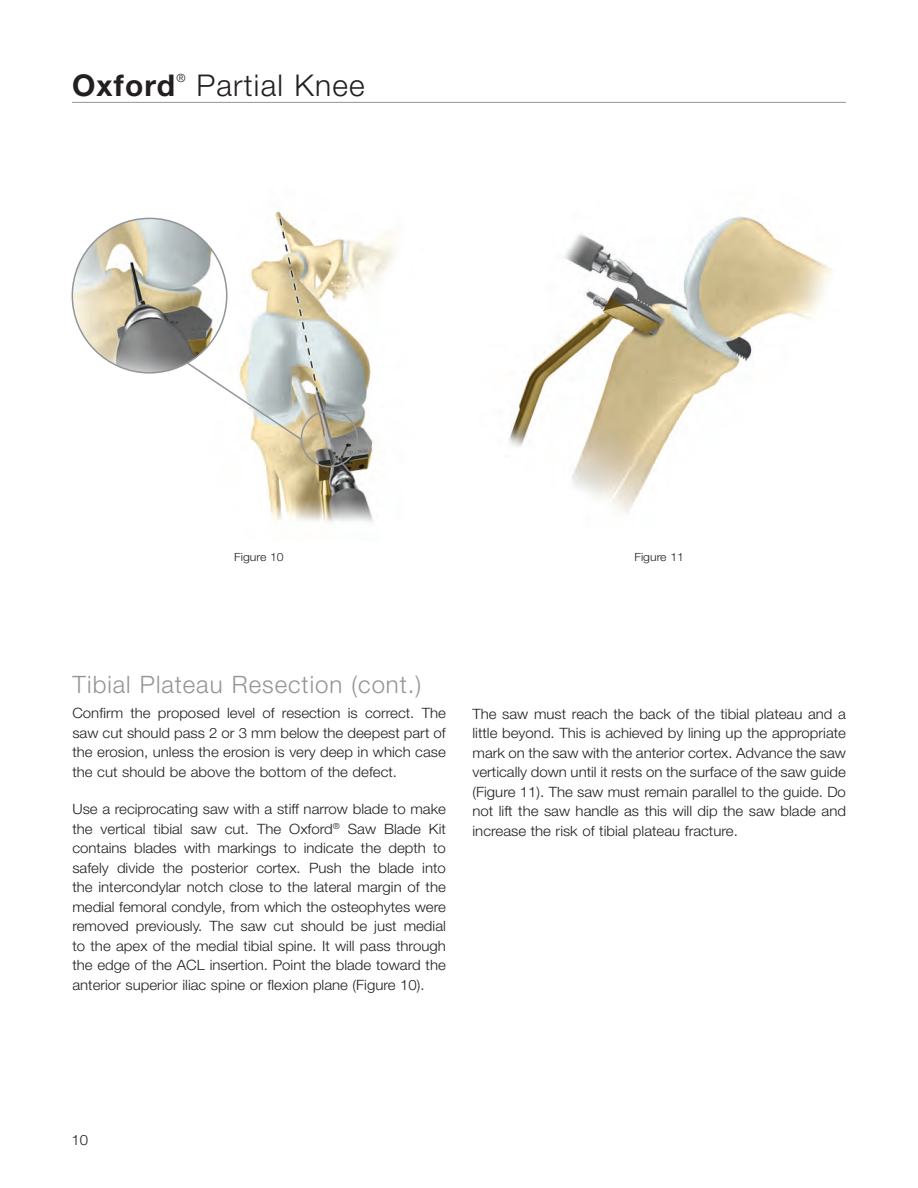
<style>
.page{position:relative;width:918px;height:1188px;background:#fff}
.page>*{position:absolute;margin:0;border:0;box-sizing:border-box;transform-origin:0 0}
.t1{font:300 30px "Helvetica Neue LT Std";letter-spacing:.04em;color:#231f20}
.t2{font:700 30px "Helvetica Neue LT Std";letter-spacing:.04em;color:#231f20}
.Heading{font:300 24px "Helvetica Neue LT Std";letter-spacing:.04em;color:#939598}
.Basic{font:300 14.25px/19.5px "Helvetica Neue LT Std";color:#231f20;text-align:justify;scale:1.05 1}
.t3{font:300 11.4px "Helvetica Neue LT Std";color:#231f20}
.Fig__numbers{font:300 11.25px "Helvetica Neue LT Std";color:#231f20;scale:1.09 1}
</style>
<div class="page">
<img style="left:112px;top:210px;width:282px;height:313px">
<div style="left:301px;top:410px;width:57px;height:57px;border:2px solid #939598;border-radius:50%"></div>
<svg style="left:152px;top:338px;width:151px;height:103px"></svg>
<img style="left:509px;top:216px;width:324px;height:297px">
<img style="left:72px;top:218px;width:155px;height:155px;border-radius:77px">
<hr style="left:72px;top:102px;width:774px;height:1px;background:#939598">
<h1 class="t2" style="left:72px;top:67px;width:105px">Oxford</h1>
<p class="t3" style="left:176px;top:71px;width:11px">®</p>
<h1 class="t1" style="left:196px;top:67px;width:170px">Partial Knee</h1>
<p class="Fig__numbers" style="left:234px;top:551px;width:47px">Figure 10</p>
<p class="Fig__numbers" style="left:634px;top:551px;width:47px">Figure 11</p>
<p class="Heading" style="left:72px;top:669px;width:350px">Tibial Plateau Resection (cont.)</p>
<p class="Basic" style="left:72px;top:703px;width:357px">Confirm the proposed level of resection is correct. The saw cut should pass 2 or 3 mm below the deepest part of the erosion, unless the erosion is very deep in which case the cut should be above the bottom of the defect.</p>
<p class="Basic" style="left:72px;top:799px;width:357px">Use a reciprocating saw with a stiff narrow blade to make the vertical tibial saw cut. The Oxford<sup>®</sup> Saw Blade Kit contains blades with markings to indicate the depth to safely divide the posterior cortex. Push the blade into the intercondylar notch close to the lateral margin of the medial femoral condyle, from which the osteophytes were removed previously. The saw cut should be just medial to the apex of the medial tibial spine. It will pass through the edge of the ACL insertion. Point the blade toward the anterior superior iliac spine or flexion plane (Figure 10).</p>
<p class="Basic" style="left:473px;top:704px;width:357px">The saw must reach the back of the tibial plateau and a little beyond. This is achieved by lining up the appropriate mark on the saw with the anterior cortex. Advance the saw vertically down until it rests on the surface of the saw guide (Figure 11). The saw must remain parallel to the guide. Do not lift the saw handle as this will dip the saw blade and increase the risk of tibial plateau fracture.</p>
<p class="Basic" style="left:71px;top:1130px;width:17px">10</p>
</div>
